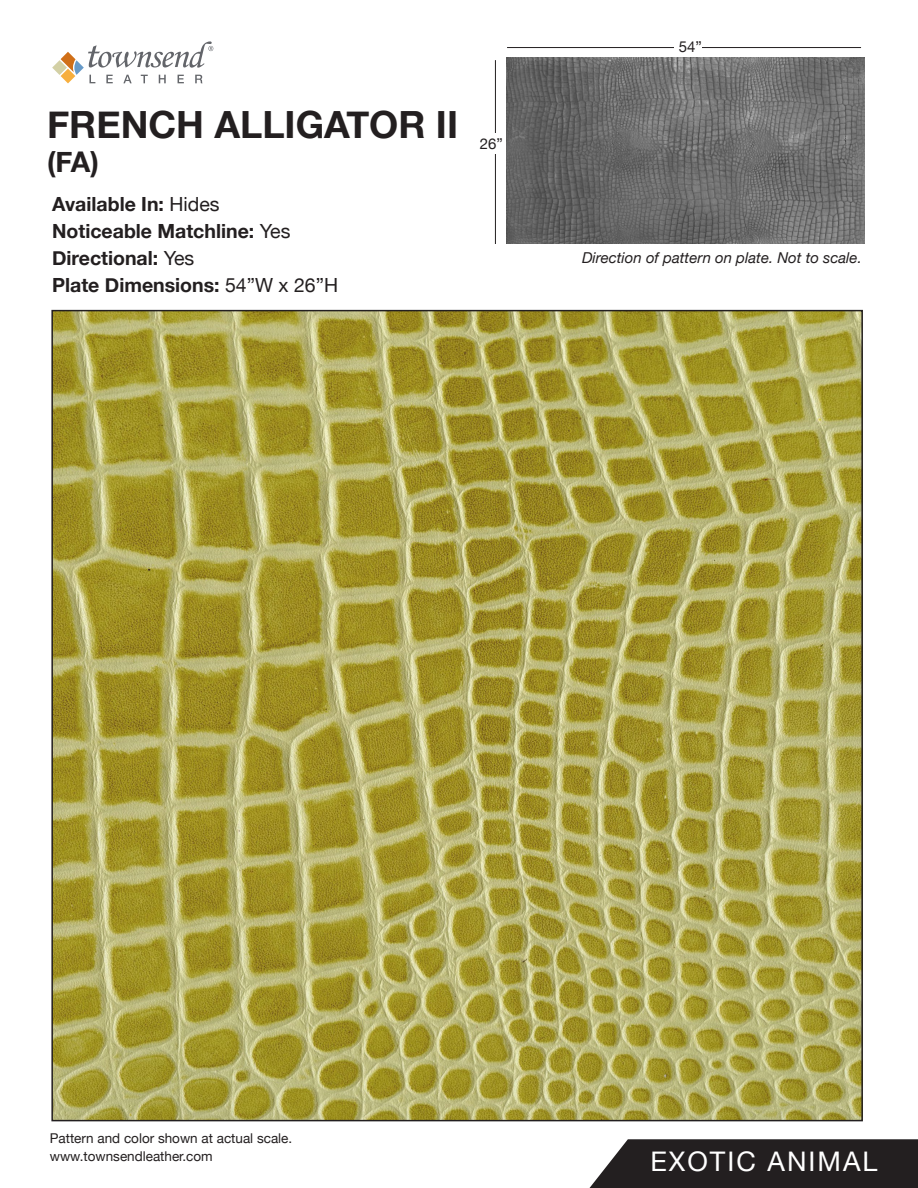
<style>
.page{position:relative;width:918px;height:1188px;background:#fff}
.page>*{position:absolute;margin:0;border:0;box-sizing:border-box;transform-origin:0 0}
.t1{font:700 37.5px "Helvetica Neue";color:#231f20}
.t2{font:700 28.5px "Helvetica Neue";color:#231f20}
.t3{font:27px "Helvetica Neue";letter-spacing:.075em;color:#fff}
.t4{font:700 19.5px/27px "Helvetica Neue";color:#231f20}
.t5{font:italic 15px "Helvetica Neue";color:#231f20}
.t6{font:15px "Helvetica Neue";color:#231f20}
.t7{font:13.5px/18px "Helvetica Neue";color:#231f20}
.s1{font-weight:400}
</style>
<div class="page">
<hr style="left:507px;top:47px;width:354px;height:1px;background:#231f20">
<div style="left:674px;top:39px;width:28px;height:14px;background:#fff"></div>
<hr style="left:495px;top:60px;width:1px;height:184px;background:#231f20">
<div style="left:491px;top:133px;width:19px;height:20px;background:#fff"></div>
<img style="left:506px;top:58px;width:359px;height:186px">
<svg style="left:52px;top:41px;width:161px;height:42px"></svg>
<svg style="left:589px;top:1139px;width:329px;height:49px;background:#312d2e"></svg>
<img style="left:54px;top:313px;width:806px;height:805px">
<h1 class="t1" style="left:47px;top:95px;width:413px">FRENCH ALLIGATOR II</h1>
<h2 class="t2" style="left:47px;top:140px;width:53px">(FA)</h2>
<p class="t4" style="left:52px;top:191px;width:287px">Available In: <span class="s1">Hides<br></span>Noticeable Matchline: <span class="s1">Yes<br></span>Directional: <span class="s1">Yes<br></span>Plate Dimensions: <span class="s1">54”W x 26”H</span></p>
<p class="t6" style="left:480px;top:133px;width:25px">26”</p>
<p class="t6" style="left:679px;top:35px;width:25px">54”</p>
<p class="t5" style="left:582px;top:247px;width:281px">Direction of pattern on plate. Not to scale.</p>
<p class="t7" style="left:50px;top:1130px;width:244px">Pattern and color shown at actual scale. www.townsendleather.com</p>
<h3 class="t3" style="left:650px;top:1142px;width:229px">EXOTIC ANIMAL</h3>
</div>
